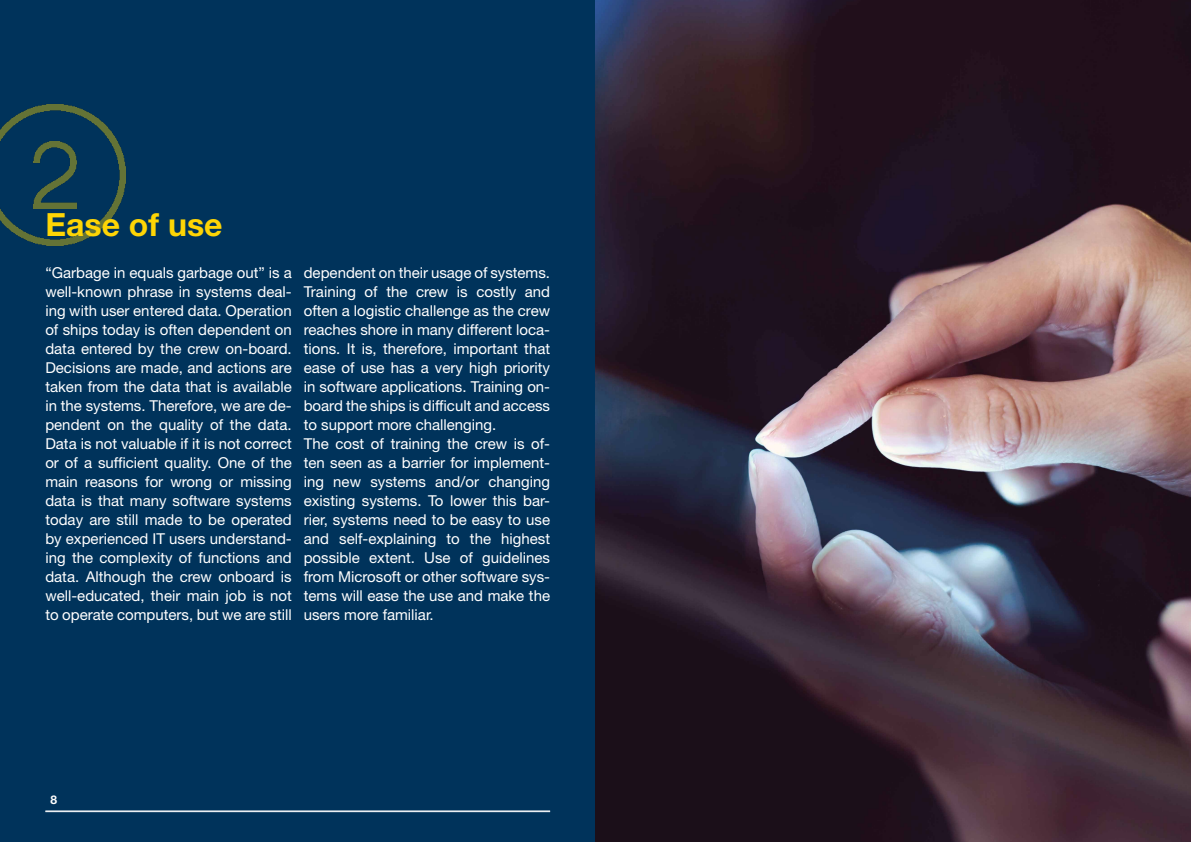
<style>
.page{position:relative;width:1191px;height:842px;background:#00335b}
.page>*{position:absolute;margin:0;border:0;box-sizing:border-box;transform-origin:0 0}
.t1{font:700 32px "Helvetica Neue LT Std";color:#fed505}
.t2{font:15px/19px "Helvetica Neue LT Std";color:#fff;text-align:justify}
.t3{font:700 12px "Helvetica Neue LT Std";color:#fff}
</style>
<div class="page">
<img style="left:0;top:104px;width:126px;height:142px">
<hr style="left:45px;top:811px;width:505px;height:1px;background:#fff">
<img style="left:595px;top:0;width:596px;height:842px">
<h1 class="t1" style="left:45px;top:205px;width:179px">Ease of use</h1>
<p class="t2" style="left:45px;top:263px;width:248px">“Garbage in equals garbage out” is a well-known phrase in systems deal&shy;ing with user entered data. Operation of ships today is often dependent on data entered by the crew on-board.<br>Decisions are made, and actions are taken from the data that is available in the systems. Therefore, we are de&shy;pendent on the quality of the data.<br>Data is not valuable if it is not correct or of a sufficient quality. One of the main reasons for wrong or missing data is that many software systems today are still made to be operated by experienced IT users understand&shy;ing the complexity of functions and data. Although the crew onboard is well-educated, their main job is not to operate computers, but we are still</p>
<p class="t2" style="left:304px;top:263px;width:248px;text-align:left">dependent on their usage of systems.<br>Training of the crew is costly and often a logistic challenge as the crew reaches shore in many different loca&shy;tions. It is, therefore, important that ease of use has a very high priority in software applications. Training on&shy;board the ships is difficult and access to support more challenging.<br>The cost of training the crew is of&shy;ten seen as a barrier for implement&shy;ing new systems and/or changing existing systems. To lower this bar&shy;rier, systems need to be easy to use and self-explaining to the highest possible extent. Use of guidelines from Microsoft or other software sys&shy;tems will ease the use and make the users more familiar.</p>
<p class="t3" style="left:50px;top:792px;width:8px">8</p>
</div>
